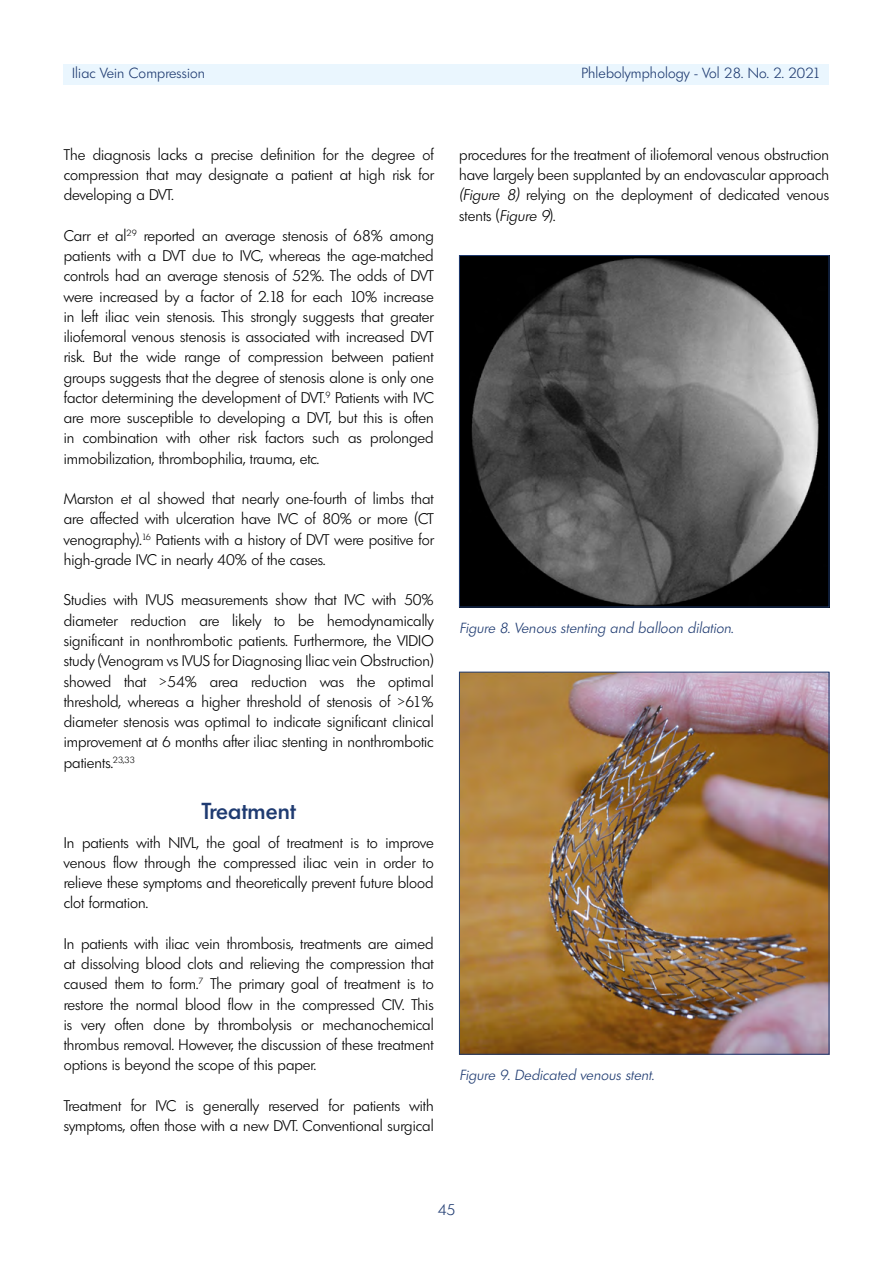
<style>
.page{position:relative;width:893px;height:1263px;background:#fff}
.page>*{position:absolute;margin:0;border:0;box-sizing:border-box;transform-origin:0 0}
.t1{font:500 22.5px "Limerick";letter-spacing:.01em;color:#1f3b71}
.t2{font:300 15px/20.2px "Limerick";color:#000;text-align:justify}
.t3{font:300 15px "Limerick";color:#1f3b71}
.t4{font:300 14.25px "Ilimerick";letter-spacing:.01em;color:#1f3b71}
.t5{font:300 14.25px "Limerick";letter-spacing:.01em;color:#1f3b71}
.s1{font-family:"Ilimerick"}
</style>
<div class="page">
<div style="left:64px;top:64px;width:765px;height:20px;background:#eaf6fe"></div>
<img style="left:461px;top:257px;width:366px;height:348px">
<div style="left:459px;top:255px;width:370px;height:352px;border:1px solid #1f3b71"></div>
<img style="left:461px;top:674px;width:366px;height:378px">
<div style="left:459px;top:672px;width:370px;height:382px;border:1px solid #1f3b71"></div>
<p class="t5" style="left:72px;top:65px;width:134px">Iliac Vein Compression</p>
<p class="t5" style="left:581px;top:65px;width:241px">Phlebolymphology - Vol 28. No. 2. 2021</p>
<p class="t2" style="left:64px;top:145px;width:371px">The diagnosis lacks a precise definition for the degree of compression that may designate a patient at high risk for developing a DVT.</p>
<p class="t2" style="left:64px;top:226px;width:371px">Carr et al<sup>29</sup> reported an average stenosis of 68% among patients with a DVT due to IVC, whereas the age-matched controls had an average stenosis of 52%. The odds of DVT were increased by a factor of 2.18 for each 10% increase in left iliac vein stenosis. This strongly suggests that greater iliofemoral venous stenosis is associated with increased DVT risk. But the wide range of compression between patient groups suggests that the degree of stenosis alone is only one factor determining the development of DVT.<sup>9</sup> Patients with IVC are more susceptible to developing a DVT, but this is often in combination with other risk factors such as prolonged immobilization, thrombophilia, trauma, etc.</p>
<p class="t2" style="left:64px;top:489px;width:371px">Marston et al showed that nearly one-fourth of limbs that are affected with ulceration have IVC of 80% or more (CT venography).<sup>16</sup> Patients with a history of DVT were positive for high-grade IVC in nearly 40% of the cases.</p>
<p class="t2" style="left:64px;top:590px;width:371px">Studies with IVUS measurements show that IVC with 50% diameter reduction are likely to be hemodynamically significant in nonthrombotic patients. Furthermore, the VIDIO study (Venogram vs IVUS for Diagnosing Iliac vein Obstruction) showed that &gt;54% area reduction was the optimal threshold, whereas a higher threshold of stenosis of &gt;61% diameter stenosis was optimal to indicate significant clinical improvement at 6 months after iliac stenting in nonthrombotic patients.<sup>23,33</sup></p>
<h1 class="t1" style="left:202px;top:797px;width:95px">Treatment</h1>
<p class="t2" style="left:64px;top:832px;width:371px">In patients with NIVL, the goal of treatment is to improve venous flow through the compressed iliac vein in order to relieve these symptoms and theoretically prevent future blood clot formation.</p>
<p class="t2" style="left:64px;top:933px;width:371px">In patients with iliac vein thrombosis, treatments are aimed at dissolving blood clots and relieving the compression that caused them to form.<sup>7</sup> The primary goal of treatment is to restore the normal blood flow in the compressed CIV. This is very often done by thrombolysis or mechanochemical thrombus removal. However, the discussion of these treatment options is beyond the scope of this paper.</p>
<p class="t2" style="left:64px;top:1095px;width:371px">Treatment for IVC is generally reserved for patients with symptoms, often those with a new DVT. Conventional surgical</p>
<p class="t2" style="left:459px;top:145px;width:371px">procedures for the treatment of iliofemoral venous obstruction have largely been supplanted by an endovascular approach <span class="s1">(Figure 8)</span> relying on the deployment of dedicated venous stents (<span class="s1">Figure 9</span>).</p>
<p class="t4" style="left:459px;top:620px;width:275px">Figure 8. Venous stenting and balloon dilation.</p>
<p class="t4" style="left:459px;top:1067px;width:196px">Figure 9. Dedicated venous stent.</p>
<p class="t3" style="left:438px;top:1200px;width:19px">45</p>
</div>
